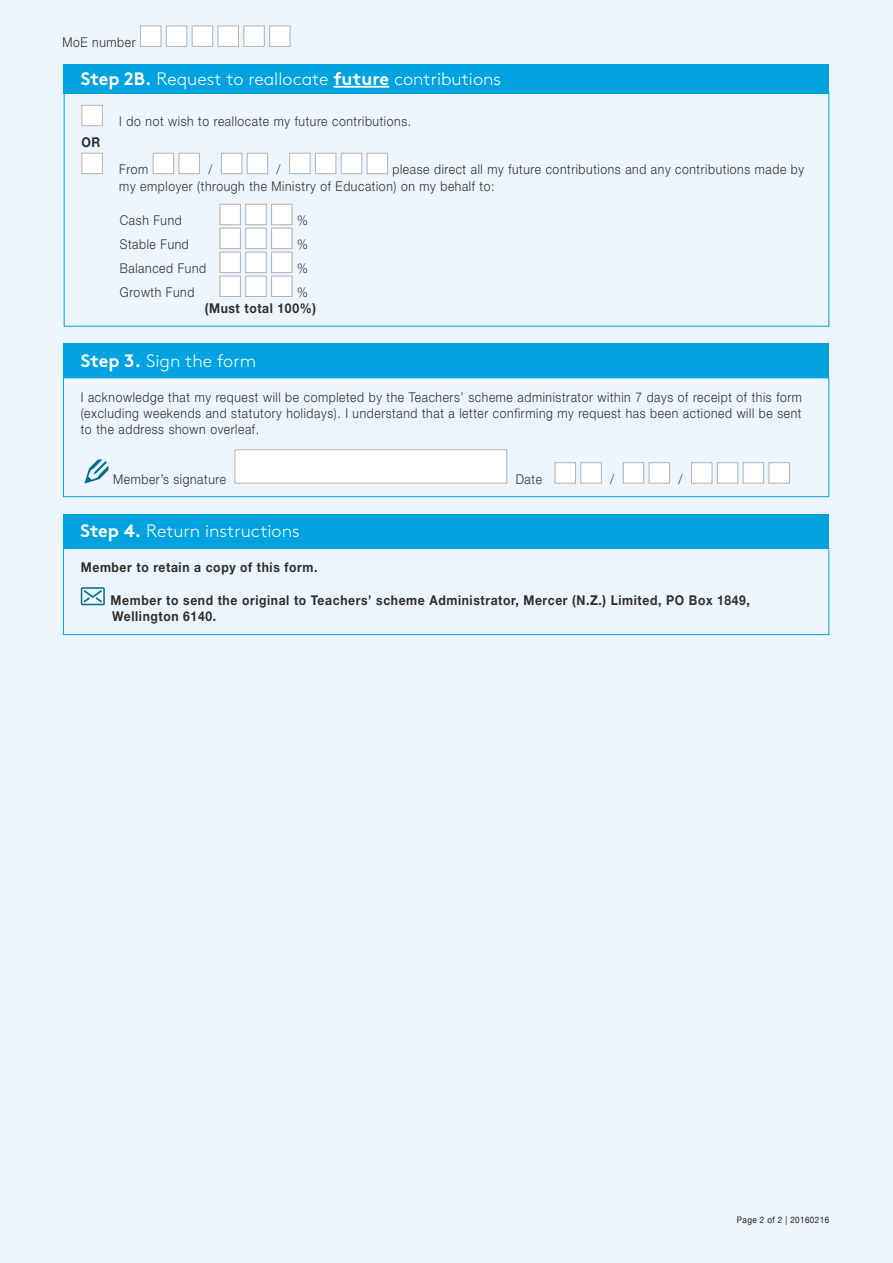
<style>
.page{position:relative;width:893px;height:1263px;background:#edf5fc}
.page>*{position:absolute;margin:0;border:0;box-sizing:border-box;transform-origin:0 0}
.Step_headers{font:300 18px "Brown";color:#fff}
.Form_text_and_boxes{font:300 13.5px/16.2px "Helvetica Neue";letter-spacing:.05em;color:#2e2d2c;text-align:justify;scale:.9 1}
.Step_text_space_belo{font:300 13.5px/16.5px "Helvetica Neue";letter-spacing:.05em;color:#2e2d2c;scale:.9 1}
.Form_text_and_boxes-2{font:700 13.5px/16.2px "Helvetica Neue";letter-spacing:.05em;color:#2e2d2c;scale:.9 1}
.Step_text{font:300 13.5px "Helvetica Neue";letter-spacing:.05em;color:#2e2d2c;scale:.9 1}
.Step_text-2{font:700 13.5px "Helvetica Neue";letter-spacing:.05em;color:#2e2d2c;scale:.9 1}
.Step_text_space_belo-2{font:700 13.5px "Helvetica Neue";color:#2e2d2c;scale:.9 1}
.Step_text_space_belo-3{font:9px "Helvetica Neue";letter-spacing:.05em;color:#1d1d1b;scale:.9 1}
.s1{font-weight:700}
</style>
<div class="page">
<div style="left:140px;top:26px;width:21px;height:21px;background:#fff;border:1px solid #b2b2b2"></div>
<div style="left:166px;top:26px;width:21px;height:21px;background:#fff;border:1px solid #b2b2b2"></div>
<div style="left:192px;top:26px;width:21px;height:21px;background:#fff;border:1px solid #b2b2b2"></div>
<div style="left:218px;top:26px;width:21px;height:21px;background:#fff;border:1px solid #b2b2b2"></div>
<div style="left:243px;top:26px;width:22px;height:21px;background:#fff;border:1px solid #b2b2b2"></div>
<div style="left:269px;top:26px;width:21px;height:21px;background:#fff;border:1px solid #b2b2b2"></div>
<svg style="left:84px;top:459px;width:24px;height:24px"></svg>
<div style="left:235px;top:449px;width:272px;height:34px;background:#fff;border:1px solid #b2b2b2"></div>
<div style="left:555px;top:462px;width:21px;height:21px;background:#fff;border:1px solid #b2b2b2"></div>
<div style="left:580px;top:462px;width:22px;height:21px;background:#fff;border:1px solid #b2b2b2"></div>
<div style="left:623px;top:462px;width:21px;height:21px;background:#fff;border:1px solid #b2b2b2"></div>
<div style="left:649px;top:462px;width:21px;height:21px;background:#fff;border:1px solid #b2b2b2"></div>
<div style="left:691px;top:462px;width:21px;height:21px;background:#fff;border:1px solid #b2b2b2"></div>
<div style="left:717px;top:462px;width:21px;height:21px;background:#fff;border:1px solid #b2b2b2"></div>
<div style="left:743px;top:462px;width:21px;height:21px;background:#fff;border:1px solid #b2b2b2"></div>
<div style="left:769px;top:462px;width:21px;height:21px;background:#fff;border:1px solid #b2b2b2"></div>
<div style="left:63px;top:377px;width:766px;height:120px;border:1px solid #00a2df"></div>
<div style="left:64px;top:344px;width:765px;height:34px;background:#00a2df"></div>
<svg style="left:81px;top:587px;width:24px;height:18px"></svg>
<div style="left:63px;top:548px;width:766px;height:87px;border:1px solid #00a2df"></div>
<div style="left:63px;top:514px;width:766px;height:34px;background:#00a2df"></div>
<div style="left:64px;top:64px;width:765px;height:30px;background:#00a2df"></div>
<hr style="left:333px;top:86px;width:56px;height:2px;background:#fff">
<div style="left:82px;top:105px;width:21px;height:21px;background:#fff;border:1px solid #b2b2b2"></div>
<div style="left:82px;top:153px;width:21px;height:21px;background:#fff;border:1px solid #b2b2b2"></div>
<div style="left:153px;top:153px;width:21px;height:21px;background:#fff;border:1px solid #b2b2b2"></div>
<div style="left:179px;top:153px;width:21px;height:21px;background:#fff;border:1px solid #b2b2b2"></div>
<div style="left:221px;top:153px;width:21px;height:21px;background:#fff;border:1px solid #b2b2b2"></div>
<div style="left:247px;top:153px;width:21px;height:21px;background:#fff;border:1px solid #b2b2b2"></div>
<div style="left:289px;top:153px;width:21px;height:21px;background:#fff;border:1px solid #b2b2b2"></div>
<div style="left:315px;top:153px;width:21px;height:21px;background:#fff;border:1px solid #b2b2b2"></div>
<div style="left:341px;top:153px;width:21px;height:21px;background:#fff;border:1px solid #b2b2b2"></div>
<div style="left:367px;top:153px;width:21px;height:21px;background:#fff;border:1px solid #b2b2b2"></div>
<div style="left:220px;top:204px;width:21px;height:21px;background:#fff;border:1px solid #b2b2b2"></div>
<div style="left:245px;top:204px;width:22px;height:21px;background:#fff;border:1px solid #b2b2b2"></div>
<div style="left:271px;top:204px;width:21px;height:21px;background:#fff;border:1px solid #b2b2b2"></div>
<div style="left:220px;top:228px;width:21px;height:21px;background:#fff;border:1px solid #b2b2b2"></div>
<div style="left:245px;top:228px;width:22px;height:21px;background:#fff;border:1px solid #b2b2b2"></div>
<div style="left:271px;top:228px;width:21px;height:21px;background:#fff;border:1px solid #b2b2b2"></div>
<div style="left:220px;top:252px;width:21px;height:21px;background:#fff;border:1px solid #b2b2b2"></div>
<div style="left:245px;top:252px;width:22px;height:21px;background:#fff;border:1px solid #b2b2b2"></div>
<div style="left:271px;top:252px;width:21px;height:21px;background:#fff;border:1px solid #b2b2b2"></div>
<div style="left:220px;top:276px;width:21px;height:21px;background:#fff;border:1px solid #b2b2b2"></div>
<div style="left:245px;top:276px;width:22px;height:21px;background:#fff;border:1px solid #b2b2b2"></div>
<div style="left:271px;top:276px;width:21px;height:21px;background:#fff;border:1px solid #b2b2b2"></div>
<div style="left:64px;top:91px;width:765px;height:236px;border:1px solid #00a2df"></div>
<p class="Form_text_and_boxes" style="left:62px;top:34px;width:83px">MoE number</p>
<p class="Step_headers" style="left:81px;top:65px;width:422px"><span class="s1">Step 2B.</span> Request to reallocate <span class="s1">future</span> contributions</p>
<p class="Step_text_space_belo" style="left:119px;top:113px;width:326px">I do not wish to reallocate my future contributions.</p>
<p class="Step_text_space_belo-2" style="left:82px;top:134px;width:22px">OR</p>
<p class="Step_text_space_belo" style="left:119px;top:161px;width:34px">From</p>
<p class="Step_text_space_belo" style="left:208px;top:161px;width:6px">/</p>
<p class="Step_text_space_belo" style="left:277px;top:161px;width:6px">/</p>
<p class="Step_text_space_belo" style="left:119px;top:161px;width:762px;text-indent:273px">please direct all my future contributions and any contributions made by my employer (through the Ministry of Education) on my behalf to:</p>
<p class="Step_text" style="left:120px;top:212px;width:70px">Cash Fund</p>
<p class="Step_text" style="left:297px;top:212px;width:14px">%</p>
<p class="Step_text" style="left:120px;top:236px;width:78px">Stable Fund</p>
<p class="Step_text" style="left:297px;top:236px;width:14px">%</p>
<p class="Step_text" style="left:120px;top:260px;width:97px">Balanced Fund</p>
<p class="Step_text" style="left:297px;top:260px;width:14px">%</p>
<p class="Step_text" style="left:120px;top:284px;width:84px">Growth Fund</p>
<p class="Step_text" style="left:297px;top:284px;width:14px">%</p>
<p class="Step_text-2" style="left:205px;top:300px;width:125px">(Must total 100%)</p>
<p class="Step_headers" style="left:81px;top:347px;width:177px"><span class="s1">Step 3.</span> Sign the form</p>
<p class="Form_text_and_boxes" style="left:81px;top:388px;width:803px">I acknowledge that my request will be completed by the Teachers’ scheme administrator within 7 days of receipt of this form (excluding weekends and statutory holidays). I understand that a letter confirming my request has been actioned will be sent to the address shown overleaf.</p>
<p class="Form_text_and_boxes" style="left:113px;top:470px;width:127px">Member’s signature</p>
<p class="Form_text_and_boxes" style="left:516px;top:470px;width:31px">Date</p>
<p class="Form_text_and_boxes" style="left:610px;top:470px;width:6px">/</p>
<p class="Form_text_and_boxes" style="left:678px;top:470px;width:6px">/</p>
<p class="Step_headers" style="left:80px;top:518px;width:221px"><span class="s1">Step 4.</span> Return instructions</p>
<p class="Form_text_and_boxes-2" style="left:81px;top:559px;width:265px">Member to retain a copy of this form.</p>
<p class="Form_text_and_boxes-2" style="left:111px;top:592px;width:712px">Member to send the original to Teachers’ scheme Administrator, Mercer (N.Z.) Limited, PO Box 1849,<br>Wellington 6140.</p>
<p class="Step_text_space_belo-3" style="left:737px;top:1213px;width:104px">Page 2 of 2 | 20160216</p>
</div>
